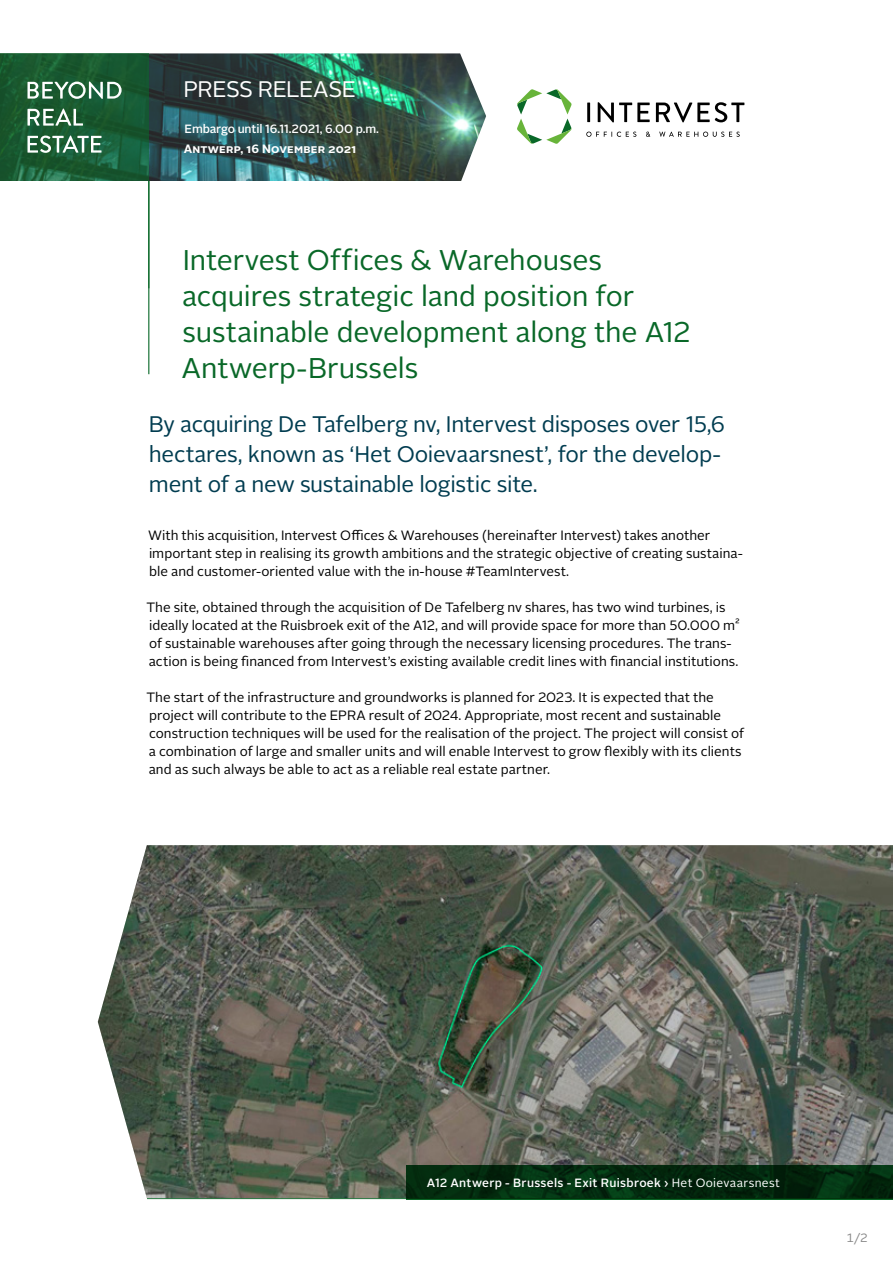
<style>
.page{position:relative;width:893px;height:1263px;background:#fff}
.page>*{position:absolute;margin:0;border:0;box-sizing:border-box;transform-origin:0 0}
.t1{font:28.5px/36px "Alright Sans";letter-spacing:-.005em;color:#096828}
.t2{font:22.5px/30px "Alright Sans";letter-spacing:-.015em;color:#003c50}
.t3{font:22.5px "Alright Sans";letter-spacing:-.025em;color:#fff}
.t4{font:13.5px/18px "Alright Sans";color:#000}
.t5{font:500 12px "Alright Sans";letter-spacing:.025em;color:#fff}
.t6{font:500 12px "Alright Sans";letter-spacing:-.01em;color:#fff}
.t7{font:700 12px "Alright Sans";letter-spacing:.02em;color:#fff}
.t8{font:12px "Alright Sans";color:#878787}
.s1{font-weight:400}
</style>
<div class="page">
<svg style="left:517px;top:89px;width:55px;height:55px"></svg>
<svg style="left:586px;top:132px;width:50px;height:5px"></svg>
<svg style="left:646px;top:132px;width:4px;height:5px"></svg>
<svg style="left:659px;top:132px;width:81px;height:5px"></svg>
<hr style="left:587px;top:103px;width:3px;height:19px;background:#000">
<svg style="left:598px;top:102px;width:52px;height:20px"></svg>
<svg style="left:656px;top:102px;width:88px;height:20px"></svg>
<hr style="left:147px;top:1198px;width:746px;height:1px;background:#096828">
<img style="left:149px;top:53px;width:337px;height:128px">
<svg style="left:0;top:53px;width:149px;height:128px;background:#1a5c34"></svg>
<svg style="left:28px;top:136px;width:74px;height:17px"></svg>
<svg style="left:28px;top:109px;width:55px;height:17px"></svg>
<svg style="left:28px;top:82px;width:94px;height:17px"></svg>
<hr style="left:148px;top:181px;width:1px;height:193px;background:#096828">
<img style="left:98px;top:845px;width:795px;height:353px">
<svg style="left:406px;top:1165px;width:487px;height:34px;background:#032a0e"></svg>
<h2 class="t3" style="left:184px;top:74px;width:174px">PRESS RELEASE</h2>
<p class="t6" style="left:185px;top:120px;width:196px">Embargo until 16.11.2021, 6.00 p.m.</p>
<p class="t7" style="left:184px;top:141px;width:174px">Antwerp, 16 November 2021</p>
<h1 class="t1" style="left:182px;top:243px;width:511px">Intervest Offices &amp; Warehouses acquires strategic land position for sustainable development along the A12<br>Antwerp-Brussels</h1>
<h2 class="t2" style="left:149px;top:410px;width:578px">By acquiring De Tafelberg nv, Intervest disposes over 15,6 hectares, known as ‘Het Ooievaarsnest’, for the develop&shy;ment of a new sustainable logistic site.</h2>
<p class="t4" style="left:148px;top:527px;width:596px">With this acquisition, Intervest Offices &amp; Warehouses (hereinafter Intervest) takes another important step in realising its growth ambitions and the strategic objective of creating sustaina&shy;ble and customer-oriented value with the in-house #TeamIntervest.</p>
<p class="t4" style="left:146px;top:599px;width:595px">The site, obtained through the acquisition of De Tafelberg nv shares, has two wind turbines, is ideally located at the Ruisbroek exit of the A12, and will provide space for more than 50.000 m² of sustainable warehouses after going through the necessary licensing procedures. The trans&shy;action is being financed from Intervest’s existing available credit lines with financial institutions.</p>
<p class="t4" style="left:146px;top:689px;width:599px">The start of the infrastructure and groundworks is planned for 2023. It is expected that the project will contribute to the EPRA result of 2024. Appropriate, most recent and sustainable construction techniques will be used for the realisation of the project. The project will consist of a combination of large and smaller units and will enable Intervest to grow flexibly with its clients and as such always be able to act as a reliable real estate partner.</p>
<p class="t5" style="left:427px;top:1174px;width:355px">A12 Antwerp - Brussels - Exit Ruisbroek › <span class="s1">Het Ooievaarsnest</span></p>
<p class="t8" style="left:846px;top:1230px;width:23px">1/2</p>
</div>
